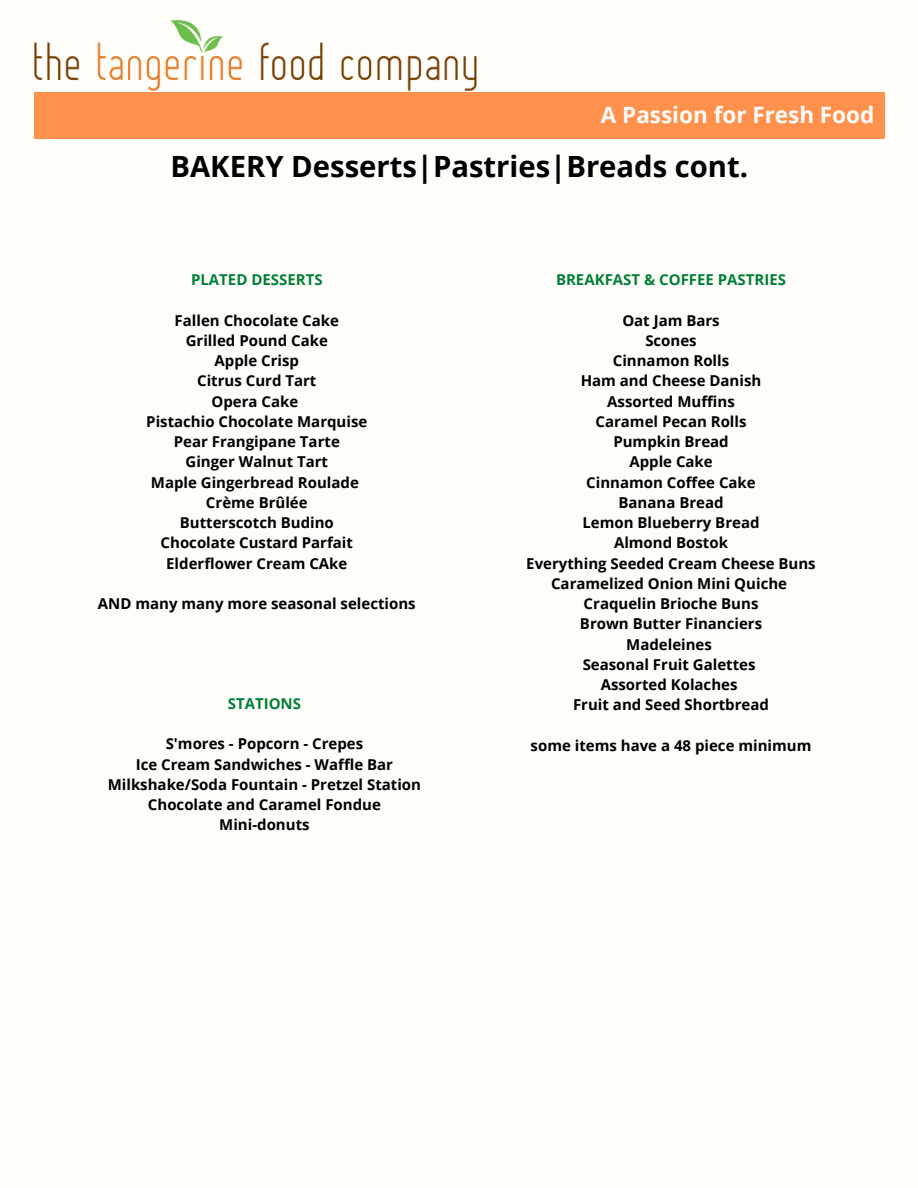
<style>
.page{position:relative;width:918px;height:1188px;background:#fffdfa}
.page>*{position:absolute;margin:0;border:0;box-sizing:border-box;transform-origin:0 0}
.t1{font:700 29.25px "Open Sans";color:#000}
.t2{font:700 22.5px "Open Sans";color:#fffdfa}
.t3{font:700 15px "Open Sans";color:#000}
.t4{font:700 15px "Open Sans";color:#008037}
</style>
<div class="page">
<div style="left:34px;top:92px;width:851px;height:46px;background:#ff914d"></div>
<img style="left:34px;top:19px;width:443px;height:73px">
<p class="t2" style="left:601px;top:99px;width:275px">A Passion for Fresh Food</p>
<h2 class="t1" style="left:171px;top:146px;width:579px">BAKERY Desserts|Pastries|Breads cont.</h2>
<h3 class="t4" style="left:191px;top:269px;width:133px">PLATED DESSERTS</h3>
<p class="t3" style="left:175px;top:310px;width:166px">Fallen Chocolate Cake</p>
<p class="t3" style="left:186px;top:330px;width:144px">Grilled Pound Cake</p>
<p class="t3" style="left:215px;top:350px;width:86px">Apple Crisp</p>
<p class="t3" style="left:197px;top:370px;width:121px">Citrus Curd Tart</p>
<p class="t3" style="left:211px;top:391px;width:88px">Opera Cake</p>
<p class="t3" style="left:146px;top:411px;width:223px">Pistachio Chocolate Marquise</p>
<p class="t3" style="left:174px;top:431px;width:168px">Pear Frangipane Tarte</p>
<p class="t3" style="left:186px;top:451px;width:144px">Ginger Walnut Tart</p>
<p class="t3" style="left:151px;top:472px;width:210px">Maple Gingerbread Roulade</p>
<p class="t3" style="left:206px;top:492px;width:103px">Crème Brûlée</p>
<p class="t3" style="left:180px;top:512px;width:156px">Butterscotch Budino</p>
<p class="t3" style="left:161px;top:532px;width:194px">Chocolate Custard Parfait</p>
<p class="t3" style="left:166px;top:553px;width:183px">Elderflower Cream CAke</p>
<p class="t3" style="left:98px;top:593px;width:319px">AND many many more seasonal selections</p>
<h3 class="t4" style="left:228px;top:693px;width:75px">STATIONS</h3>
<p class="t3" style="left:166px;top:733px;width:199px">S'mores - Popcorn - Crepes</p>
<p class="t3" style="left:136px;top:754px;width:259px">Ice Cream Sandwiches - Waffle Bar</p>
<p class="t3" style="left:108px;top:774px;width:315px">Milkshake/Soda Fountain - Pretzel Station</p>
<p class="t3" style="left:148px;top:794px;width:234px">Chocolate and Caramel Fondue</p>
<p class="t3" style="left:219px;top:814px;width:92px">Mini-donuts</p>
<h3 class="t4" style="left:556px;top:269px;width:232px">BREAKFAST &amp; COFFEE PASTRIES</h3>
<p class="t3" style="left:622px;top:310px;width:99px">Oat Jam Bars</p>
<p class="t3" style="left:645px;top:330px;width:53px">Scones</p>
<p class="t3" style="left:613px;top:350px;width:118px">Cinnamon Rolls</p>
<p class="t3" style="left:581px;top:370px;width:182px">Ham and Cheese Danish</p>
<p class="t3" style="left:607px;top:391px;width:129px">Assorted Muffins</p>
<p class="t3" style="left:595px;top:411px;width:153px">Caramel Pecan Rolls</p>
<p class="t3" style="left:613px;top:431px;width:117px">Pumpkin Bread</p>
<p class="t3" style="left:629px;top:451px;width:85px">Apple Cake</p>
<p class="t3" style="left:586px;top:472px;width:171px">Cinnamon Coffee Cake</p>
<p class="t3" style="left:618px;top:492px;width:107px">Banana Bread</p>
<p class="t3" style="left:582px;top:512px;width:179px">Lemon Blueberry Bread</p>
<p class="t3" style="left:614px;top:532px;width:116px">Almond Bostok</p>
<p class="t3" style="left:526px;top:553px;width:291px">Everything Seeded Cream Cheese Buns</p>
<p class="t3" style="left:551px;top:573px;width:237px">Caramelized Onion Mini Quiche</p>
<p class="t3" style="left:584px;top:593px;width:176px">Craquelin Brioche Buns</p>
<p class="t3" style="left:580px;top:613px;width:184px">Brown Butter Financiers</p>
<p class="t3" style="left:626px;top:634px;width:87px">Madeleines</p>
<p class="t3" style="left:583px;top:654px;width:174px">Seasonal Fruit Galettes</p>
<p class="t3" style="left:601px;top:674px;width:138px">Assorted Kolaches</p>
<p class="t3" style="left:573px;top:694px;width:197px">Fruit and Seed Shortbread</p>
<p class="t3" style="left:531px;top:735px;width:282px">some items have a 48 piece minimum</p>
</div>
